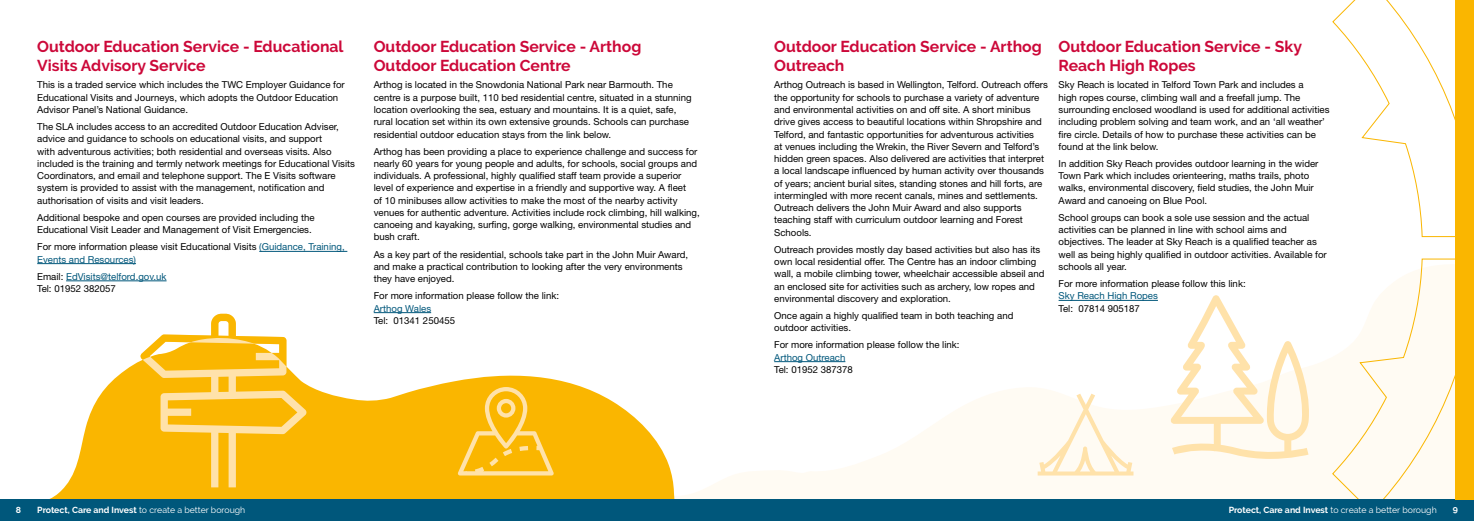
<style>
.page{position:relative;width:1474px;height:521px;background:#fff}
.page>*{position:absolute;margin:0;border:0;box-sizing:border-box;transform-origin:0 0}
.Council_Plan_body_te{font:700 15.75px/19.2px "Raleway";color:#cc0839}
.Council_Plan_body_te-2{font:9.62px/12.2px "Helvetica Neue LT Std";color:#000}
.Council_Plan_body_te-3{font:9.62px/12.2px "Helvetica Neue LT Std";color:#00577b}
.t1{font:8.75px "Raleway";color:#fff}
.Council_Plan_body_te-4{font:700 8.75px "Raleway";color:#fff}
.s1{color:#00577b}
.s2{color:#000}
.s3{font-weight:700}
</style>
<div class="page">
<svg style="left:676px;top:299px;width:655px;height:201px"></svg>
<svg style="left:19px;top:361px;width:657px;height:139px;fill:#fab600"></svg>
<svg style="left:1331px;top:258px;width:142px;height:242px"></svg>
<svg style="left:1332px;top:0;width:123px;height:237px"></svg>
<div style="left:0;top:500px;width:1473px;height:21px;background:#00577b"></div>
<hr style="left:259px;top:251px;width:88px;height:1px;background:#00577b">
<hr style="left:37px;top:263px;width:99px;height:1px;background:#00577b">
<hr style="left:66px;top:281px;width:100px;height:1px;background:#00577b">
<hr style="left:374px;top:312px;width:57px;height:1px;background:#00577b">
<hr style="left:774px;top:361px;width:71px;height:1px;background:#00577b">
<hr style="left:1058px;top:300px;width:99px;height:1px;background:#00577b">
<div style="left:1455px;top:0;width:18px;height:499px;background:#fab600"></div>
<svg style="left:458px;top:387px;width:96px;height:88px;background:#fbbf24"></svg>
<svg style="left:1037px;top:394px;width:96px;height:81px"></svg>
<svg style="left:1170px;top:295px;width:141px;height:164px"></svg>
<svg style="left:140px;top:314px;width:166px;height:173px"></svg>
<p class="Council_Plan_body_te" style="left:37px;top:37px;width:308px">Outdoor Education Service - Educational<br>Visits Advisory Service</p>
<p class="Council_Plan_body_te-2" style="left:37px;top:79px;width:309px">This is a traded service which includes the TWC Employer Guidance for<br>Educational Visits and Journeys, which adopts the Outdoor Education<br>Advisor Panel’s National Guidance.</p>
<p class="Council_Plan_body_te-2" style="left:37px;top:121px;width:319px">The SLA includes access to an accredited Outdoor Education Adviser, advice and guidance to schools on educational visits, and support<br>with adventurous activities; both residential and overseas visits. Also included is the training and termly network meetings for Educational Visits Coordinators, and email and telephone support. The E Visits software system is provided to assist with the management, notification and authorisation of visits and visit leaders.</p>
<p class="Council_Plan_body_te-2" style="left:37px;top:211px;width:279px">Additional bespoke and open courses are provided including the<br>Educational Visit Leader and Management of Visit Emergencies.</p>
<p class="Council_Plan_body_te-2" style="left:37px;top:241px;width:309px">For more information please visit Educational Visits <span class="s1">(Guidance, Training,<br>Events and Resources)</span></p>
<p class="Council_Plan_body_te-3" style="left:37px;top:270px;width:131px"><span class="s2">Email:</span> EdVisits@telford.gov.uk<br><span class="s2">Tel: 01952 382057</span></p>
<p class="Council_Plan_body_te" style="left:374px;top:37px;width:269px">Outdoor Education Service - Arthog<br>Outdoor Education Centre</p>
<p class="Council_Plan_body_te-2" style="left:374px;top:79px;width:319px">Arthog is located in the Snowdonia National Park near Barmouth. The centre is a purpose built, 110 bed residential centre, situated in a stunning location overlooking the sea, estuary and mountains. It is a quiet, safe, rural location set within its own extensive grounds. Schools can purchase residential outdoor education stays from the link below.</p>
<p class="Council_Plan_body_te-2" style="left:374px;top:145px;width:327px">Arthog has been providing a place to experience challenge and success for nearly 60 years for young people and adults, for schools, social groups and individuals. A professional, highly qualified staff team provide a superior level of experience and expertise in a friendly and supportive way. A fleet<br>of 10 minibuses allow activities to make the most of the nearby activity venues for authentic adventure. Activities include rock climbing, hill walking, canoeing and kayaking, surfing, gorge walking, environmental studies and bush craft.</p>
<p class="Council_Plan_body_te-2" style="left:374px;top:248px;width:316px">As a key part of the residential, schools take part in the John Muir Award, and make a practical contribution to looking after the very environments they have enjoyed.</p>
<p class="Council_Plan_body_te-2" style="left:374px;top:290px;width:187px">For more information please follow the link:<br><span class="s1">Arthog Wales<br></span>Tel: 01341 250455</p>
<p class="Council_Plan_body_te" style="left:774px;top:37px;width:269px">Outdoor Education Service - Arthog<br>Outreach</p>
<p class="Council_Plan_body_te-2" style="left:774px;top:79px;width:275px">Arthog Outreach is based in Wellington, Telford. Outreach offers the opportunity for schools to purchase a variety of adventure and environmental activities on and off site. A short minibus drive gives access to beautiful locations within Shropshire and Telford, and fantastic opportunities for adventurous activities<br>at venues including the Wrekin, the River Severn and Telford’s hidden green spaces. Also delivered are activities that interpret a local landscape influenced by human activity over thousands of years; ancient burial sites, standing stones and hill forts, are intermingled with more recent canals, mines and settlements.<br>Outreach delivers the John Muir Award and also supports teaching staff with curriculum outdoor learning and Forest Schools.</p>
<p class="Council_Plan_body_te-2" style="left:774px;top:243px;width:272px">Outreach provides mostly day based activities but also has its own local residential offer. The Centre has an indoor climbing wall, a mobile climbing tower, wheelchair accessible abseil and an enclosed site for activities such as archery, low ropes and environmental discovery and exploration.</p>
<p class="Council_Plan_body_te-2" style="left:774px;top:309px;width:241px">Once again a highly qualified team in both teaching and outdoor activities.</p>
<p class="Council_Plan_body_te-2" style="left:774px;top:339px;width:187px">For more information please follow the link:<br><span class="s1">Arthog Outreach<br></span>Tel: 01952 387378</p>
<p class="Council_Plan_body_te" style="left:1058px;top:37px;width:245px">Outdoor Education Service - Sky<br>Reach High Ropes</p>
<p class="Council_Plan_body_te-2" style="left:1058px;top:79px;width:272px">Sky Reach is located in Telford Town Park and includes a<br>high ropes course, climbing wall and a freefall jump. The surrounding enclosed woodland is used for additional activities including problem solving and team work, and an ‘all weather’ fire circle. Details of how to purchase these activities can be found at the link below.</p>
<p class="Council_Plan_body_te-2" style="left:1058px;top:157px;width:261px">In addition Sky Reach provides outdoor learning in the wider Town Park which includes orienteering, maths trails, photo walks, environmental discovery, field studies, the John Muir Award and canoeing on Blue Pool.</p>
<p class="Council_Plan_body_te-2" style="left:1058px;top:211px;width:270px">School groups can book a sole use session and the actual activities can be planned in line with school aims and objectives. The leader at Sky Reach is a qualified teacher as well as being highly qualified in outdoor activities. Available for schools all year.</p>
<p class="Council_Plan_body_te-2" style="left:1058px;top:277px;width:188px">For more information please follow this link:<br><span class="s1">Sky Reach High Ropes<br></span>Tel: 07814 905187</p>
<p class="Council_Plan_body_te-4" style="left:16px;top:505px;width:7px">8</p>
<p class="t1" style="left:37px;top:505px;width:210px"><span class="s3">Protect, Care and Invest</span> to create a better borough</p>
<p class="t1" style="left:1228px;top:505px;width:210px"><span class="s3">Protect, Care and Invest</span> to create a better borough</p>
<p class="Council_Plan_body_te-4" style="left:1452px;top:504px;width:7px">9</p>
</div>
